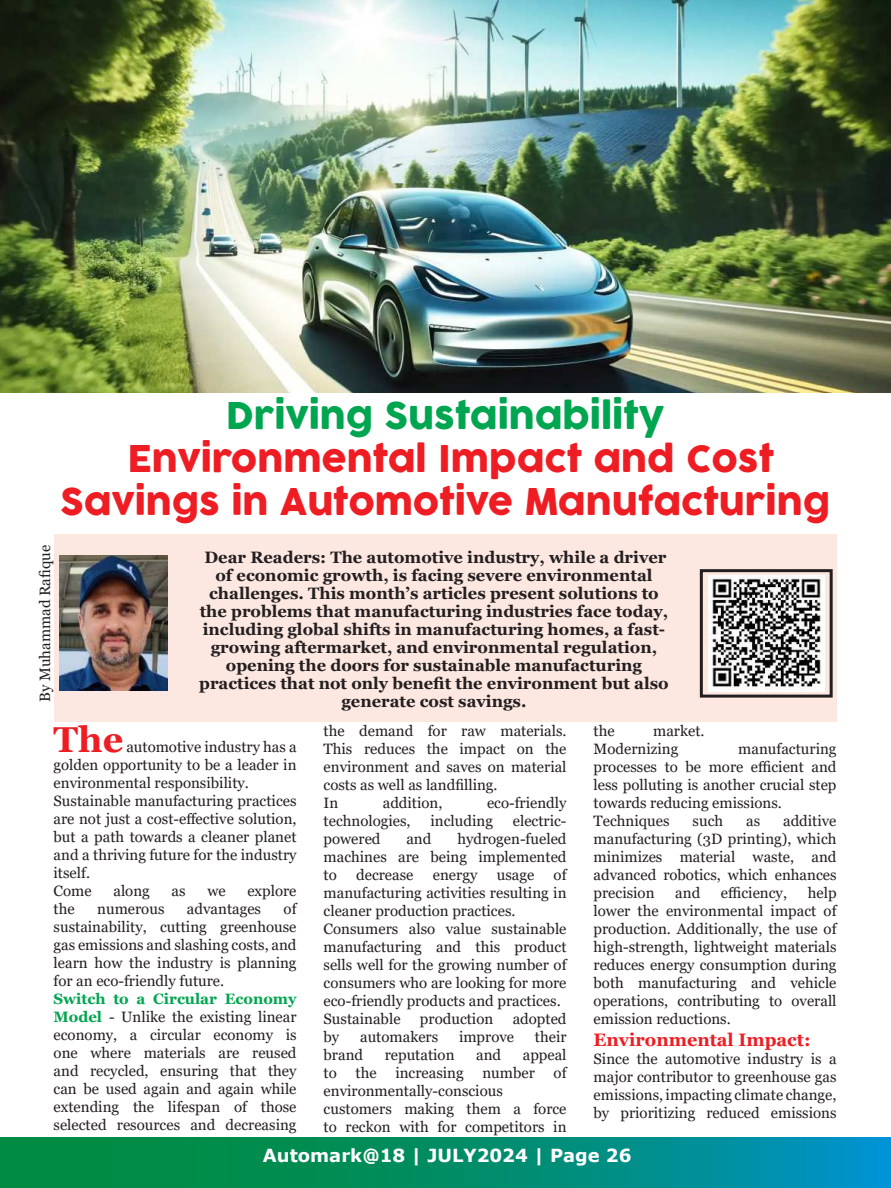
<style>
.page{position:relative;width:891px;height:1188px;background:#fff}
.page>*{position:absolute;margin:0;border:0;box-sizing:border-box;transform-origin:0 0}
.t1{font:36px/43.2px "COCOGOOSE";color:#ee1d23;text-align:center}
.t2{font:36px "COCOGOOSE";color:#00a54f}
.t3{font:700 36px "Georgia";color:#ee1d23}
.t4{font:700 18px "Verdana";color:#fff}
.t5{font:700 18px "Georgia";color:#ee1d23}
.t6{font:700 16.5px/18px "Georgia";color:#231f20;text-align:center}
.t7{font:15px/18px "Georgia";color:#231f20}
.s1{font-weight:700;color:#00a54f}
</style>
<div class="page">
<svg style="left:0;top:1137px;width:891px;height:51px;background:#008d70"></svg>
<img style="left:0;top:0;width:891px;height:392px">
<div style="left:54px;top:534px;width:783px;height:187px;background:#fde7e1"></div>
<div style="left:700px;top:569px;width:133px;height:129px;border:3px solid #231f20"></div>
<img style="left:708px;top:576px;width:116px;height:116px">
<img style="left:60px;top:555px;width:108px;height:136px">
<h1 class="t2" style="left:226px;top:397px;width:440px">Driving Sustainability</h1>
<h1 class="t1" style="left:60px;top:439px;width:771px">Environmental Impact and Cost<br>Savings in Automotive Manufacturing</h1>
<p class="t7" style="left:36px;top:702px;width:158px;rotate:-90deg">By Muhammad Ra昀椀que</p>
<p class="t6" style="left:199px;top:549px;width:471px">Dear Readers: The automotive industry, while a driver of economic growth, is facing severe environmental challenges. This month’s articles present solutions to the problems that manufacturing industries face today, including global shifts in manufacturing homes, a fast&shy;growing aftermarket, and environmental regulation, opening the doors for sustainable manufacturing practices that not only bene昀椀t the environment but also generate cost savings.</p>
<h1 class="t3" style="left:54px;top:725px;width:71px">The</h1>
<p class="t7" style="left:54px;top:739px;width:245px;text-indent:73px">automotive industry has a golden opportunity to be a leader in environmental responsibility.<br>Sustainable manufacturing practices are not just a cost-e昀昀ective solution, but a path towards a cleaner planet and a thriving future for the industry itself.<br>Come</p>
<p class="t7" style="left:113px;top:883px;width:38px">along</p>
<p class="t7" style="left:172px;top:883px;width:16px">as</p>
<p class="t7" style="left:207px;top:883px;width:20px">we</p>
<p class="t7" style="left:247px;top:883px;width:51px">explore</p>
<p class="t7" style="left:54px;top:901px;width:245px;text-align:justify;text-indent:230px">of sustainability, cutting greenhouse gas emissions and slashing costs, and learn how the industry is planning for an eco-friendly future.</p>
<p class="t7" style="left:54px;top:991px;width:244px;text-align:justify"><span class="s1">Switch to a Circular Economy Model</span> - Unlike the existing linear economy, a circular economy is one where materials are reused and recycled, ensuring that they can be used again and again while extending the lifespan of those selected resources and decreasing</p>
<p class="t7" style="left:54px;top:901px;width:23px">the</p>
<p class="t7" style="left:97px;top:901px;width:69px">numerous</p>
<p class="t7" style="left:187px;top:901px;width:76px">advantages</p>
<p class="t7" style="left:324px;top:723px;width:245px">the demand for raw materials.<br>This reduces the impact on the environment and saves on material costs as well as land昀椀lling.<br>In</p>
<p class="t7" style="left:383px;top:795px;width:61px">addition,</p>
<p class="t7" style="left:487px;top:795px;width:81px">eco-friendly</p>
<p class="t7" style="left:324px;top:813px;width:89px">technologies,</p>
<p class="t7" style="left:431px;top:813px;width:64px">including</p>
<p class="t7" style="left:513px;top:813px;width:55px">electric-</p>
<p class="t7" style="left:324px;top:831px;width:58px">powered</p>
<p class="t7" style="left:406px;top:831px;width:27px">and</p>
<p class="t7" style="left:324px;top:831px;width:244px;text-align:justify;text-indent:134px">hydrogen-fueled machines are being implemented to</p>
<p class="t7" style="left:324px;top:867px;width:244px;text-indent:230px">of manufacturing activities resulting in cleaner production practices.<br>Consumers also value sustainable manufacturing and this product sells well for the growing number of consumers who are looking for more eco-friendly products and practices.<br>Sustainable</p>
<p class="t7" style="left:356px;top:867px;width:59px">decrease</p>
<p class="t7" style="left:433px;top:867px;width:46px">energy</p>
<p class="t7" style="left:497px;top:867px;width:39px">usage</p>
<p class="t7" style="left:420px;top:1011px;width:75px">production</p>
<p class="t7" style="left:513px;top:1011px;width:55px">adopted</p>
<p class="t7" style="left:324px;top:1029px;width:17px">by</p>
<p class="t7" style="left:360px;top:1029px;width:80px">automakers</p>
<p class="t7" style="left:459px;top:1029px;width:57px">improve</p>
<p class="t7" style="left:535px;top:1029px;width:33px">their</p>
<p class="t7" style="left:324px;top:1047px;width:41px">brand</p>
<p class="t7" style="left:385px;top:1047px;width:71px">reputation</p>
<p class="t7" style="left:476px;top:1047px;width:27px">and</p>
<p class="t7" style="left:324px;top:1047px;width:244px;text-indent:199px">appeal to the increasing number of environmentally-conscious customers making them a force to reckon with for competitors in</p>
<p class="t7" style="left:594px;top:723px;width:23px">the</p>
<p class="t7" style="left:594px;top:723px;width:113px;text-indent:60px">market.<br>Modernizing</p>
<p class="t7" style="left:594px;top:741px;width:245px;text-indent:145px">manufacturing processes to be more e昀케cient and less polluting is another crucial step towards reducing emissions.<br>Techniques</p>
<p class="t7" style="left:594px;top:813px;width:244px;text-align:justify;text-indent:190px">additive manufacturing (3D printing), which minimizes material waste, and advanced robotics, which enhances precision</p>
<p class="t7" style="left:693px;top:813px;width:32px">such</p>
<p class="t7" style="left:746px;top:813px;width:16px">as</p>
<p class="t7" style="left:675px;top:884px;width:27px">and</p>
<p class="t7" style="left:721px;top:884px;width:68px">e昀케ciency,</p>
<p class="t7" style="left:594px;top:884px;width:245px;text-align:justify;text-indent:214px">help lower the environmental impact of production. Additionally, the use of high-strength, lightweight materials reduces energy consumption during both manufacturing and vehicle operations, contributing to overall emission reductions.</p>
<p class="t5" style="left:594px;top:1032px;width:219px">Environmental Impact:</p>
<p class="t7" style="left:594px;top:1051px;width:245px;text-align:justify">Since the automotive industry is a major contributor to greenhouse gas emissions, impacting climate change, by prioritizing reduced emissions</p>
<p class="t4" style="left:263px;top:1149px;width:370px">Automark@18 | JULY2024 | Page 26</p>
</div>
